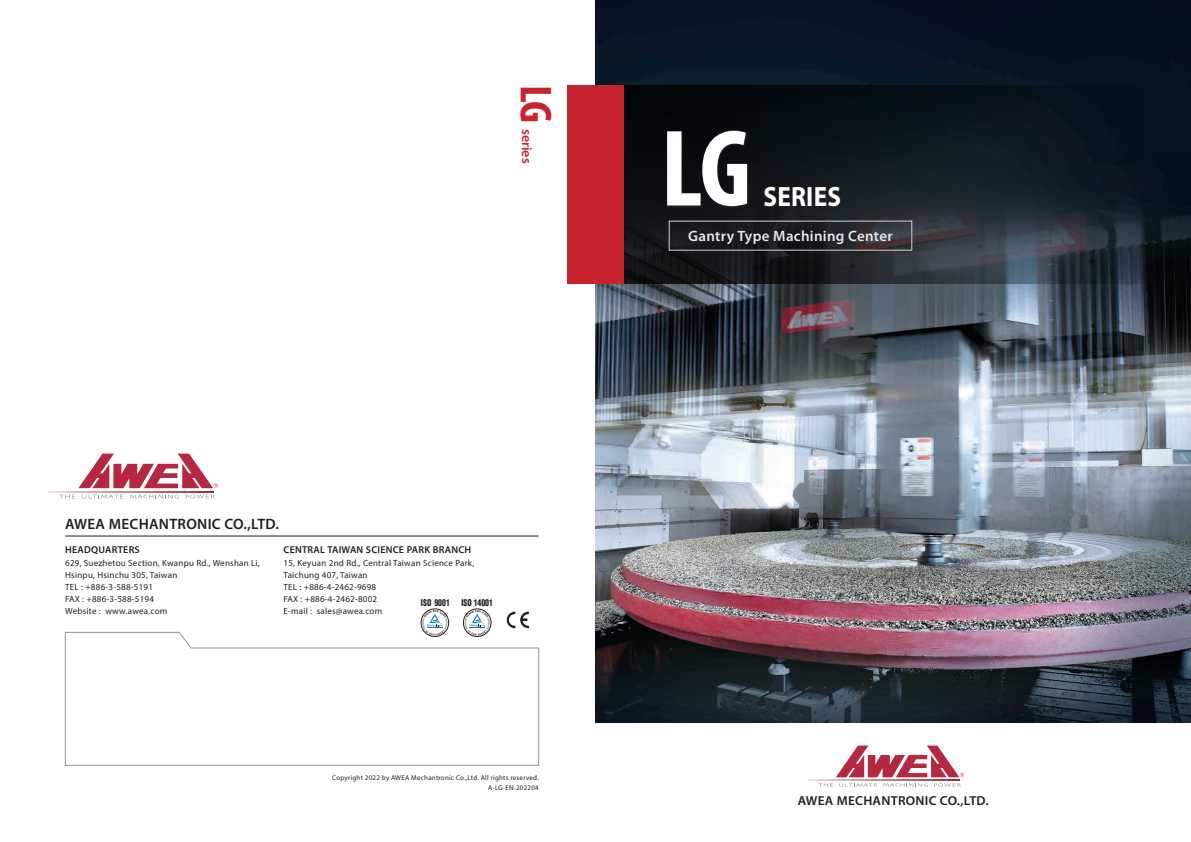
<style>
.page{position:relative;width:1191px;height:842px;background:#fff}
.page>*{position:absolute;margin:0;border:0;box-sizing:border-box;transform-origin:0 0}
.t1{font:700 condensed 110px "Myriad Pro";color:#fff}
.t2{font:700 condensed 45px "Myriad Pro";color:#c82430;scale:1.04 1}
.t3{font:700 28px "Myriad Pro";letter-spacing:.01em;color:#fff;scale:.9 1}
.t4{font:600 15px "Myriad Pro";letter-spacing:.02em;color:#e6e7e9}
.t5{font:600 15px "Myriad Pro";letter-spacing:.02em;color:#231f20}
.t6{font:600 14px "Myriad Pro";color:#c82430}
.t7{font:600 13px "Myriad Pro";letter-spacing:.02em;color:#231f20}
.t8{font:600 10px "Myriad Pro";letter-spacing:.025em;color:#231f20}
.t9{font:900 condensed 9.1px "Helvetica";color:#231f20;scale:.85 1}
.t10{font:9px/12px "Myriad Pro";letter-spacing:.025em;color:#231f20}
.t11{font:7px/10px "Myriad Pro";letter-spacing:.03em;color:#231f20;text-align:right}
</style>
<div class="page">
<img style="left:595px;top:0;width:596px;height:723px">
<svg style="left:624px;top:85px;width:567px;height:198px;background:#151c23"></svg>
<svg style="left:60px;top:495px;width:15px;height:3px"></svg>
<svg style="left:82px;top:495px;width:41px;height:4px"></svg>
<svg style="left:130px;top:494px;width:49px;height:5px"></svg>
<svg style="left:186px;top:494px;width:29px;height:5px"></svg>
<hr style="left:48px;top:491px;width:165px;height:1px;background:#9f242d">
<svg style="left:78px;top:454px;width:140px;height:34px"></svg>
<hr style="left:65px;top:536px;width:474px;height:1px;background:#231f20">
<svg style="left:507px;top:612px;width:22px;height:16px"></svg>
<div style="left:421px;top:609px;width:28px;height:28px;border:1px solid #231f20;border-radius:50%"></div>
<svg style="left:422px;top:609px;width:26px;height:22px"></svg>
<div style="left:463px;top:609px;width:28px;height:28px;border:1px solid #231f20;border-radius:50%"></div>
<svg style="left:464px;top:609px;width:26px;height:22px"></svg>
<svg style="left:64px;top:631px;width:475px;height:135px"></svg>
<svg style="left:818px;top:783px;width:15px;height:4px"></svg>
<svg style="left:839px;top:783px;width:38px;height:4px"></svg>
<svg style="left:883px;top:783px;width:44px;height:4px"></svg>
<svg style="left:934px;top:783px;width:27px;height:4px"></svg>
<hr style="left:808px;top:780px;width:151px;height:1px;background:#9f242d">
<svg style="left:836px;top:746px;width:128px;height:31px"></svg>
<div style="left:567px;top:85px;width:57px;height:198px;background:#c82430"></div>
<div style="left:669px;top:221px;width:243px;height:30px;border:1px solid #d1d2d4"></div>
<div style="left:667px;top:131px;width:82px;height:78px;background:#231f20;opacity:.85"></div>
<div style="left:764px;top:187px;width:78px;height:22px;background:#1c1e20"></div>
<h2 class="t2" style="left:564px;top:85px;width:38px;rotate:90deg">LG</h2>
<h3 class="t6" style="left:536px;top:129px;width:36px;rotate:90deg">series</h3>
<h1 class="t1" style="left:660px;top:100px;width:92px">LG</h1>
<h3 class="t3" style="left:763px;top:178px;width:88px">SERIES</h3>
<h3 class="t5" style="left:65px;top:515px;width:215px">AWEA MECHANTRONIC CO.,LTD.</h3>
<p class="t8" style="left:65px;top:543px;width:76px">HEADQUARTERS</p>
<p class="t10" style="left:65px;top:557px;width:196px">629, Suezhetou Section, Kwanpu Rd., Wenshan Li,<br>Hsinpu, Hsinchu 305, Taiwan<br>TEL : +886-3-588-5191<br>FAX : +886-3-588-5194<br>Website : www.awea.com</p>
<p class="t8" style="left:283px;top:543px;width:189px">CENTRAL TAIWAN SCIENCE PARK BRANCH</p>
<p class="t10" style="left:283px;top:557px;width:192px">15, Keyuan 2nd Rd., Central Taiwan Science Park,<br>Taichung 407, Taiwan<br>TEL : +886-4-2462-9698<br>FAX : +886-4-2462-8002<br>E-mail : sales@awea.com</p>
<p class="t9" style="left:421px;top:597px;width:35px">ISO 9001</p>
<p class="t9" style="left:461px;top:597px;width:39px">ISO 14001</p>
<p class="t11" style="left:332px;top:773px;width:208px">Copyright 2022 by AWEA Mechantronic Co.,Ltd. All rights reserved.<br>A-LG-EN-202204</p>
<h3 class="t4" style="left:688px;top:227px;width:206px">Gantry Type Machining Center</h3>
<h3 class="t7" style="left:797px;top:793px;width:192px">AWEA MECHANTRONIC CO.,LTD.</h3>
</div>
